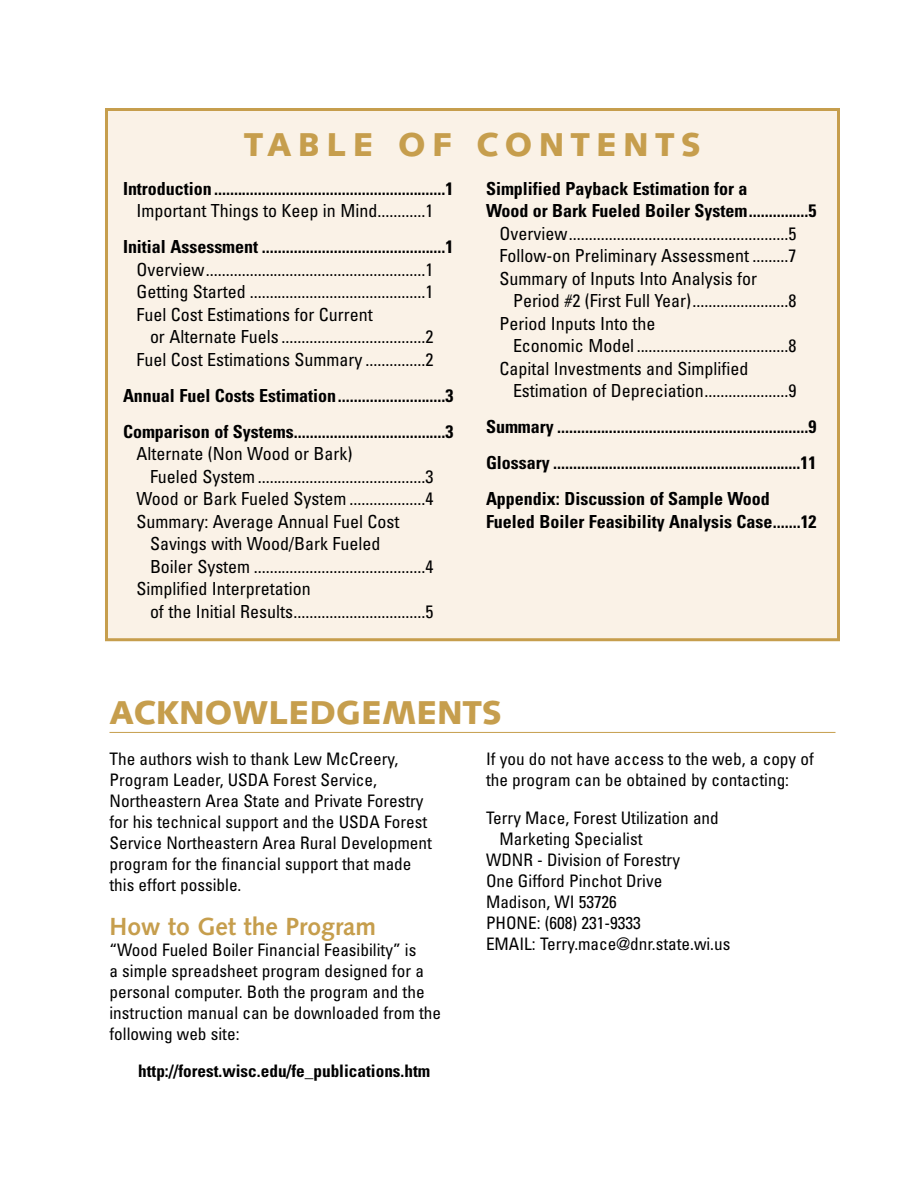
<style>
.page{position:relative;width:918px;height:1188px;background:#fff}
.page>*{position:absolute;margin:0;border:0;box-sizing:border-box;transform-origin:0 0}
.t1{font:900 33px "Syntax";color:#c69e4d}
.t2{font:900 33px "Syntax";letter-spacing:.195em;color:#c69e4d}
.t3{font:700 24.75px "Syntax";color:#c69e4d}
.t4{font:condensed 18px "Univers";color:#000}
.t5{font:700 condensed 18px/36px "Univers";color:#000}
.t6{font:condensed 17.25px/21px "Univers";color:#000}
.t7{font:700 condensed 17.25px "Univers";color:#000}
.s1{font-weight:400}
</style>
<div class="page">
<hr style="left:110px;top:732px;width:726px;height:1px;background:#c69e4d">
<div style="left:106px;top:110px;width:732px;height:530px;background:#faf2e7"></div>
<div style="left:105px;top:108px;width:735px;height:533px;border:3px solid #c69e4d"></div>
<p class="t2" style="left:398px;top:131px;width:304px">OF CONTENTS</p>
<p class="t5" style="left:123px;top:179px;width:332px;line-height:22.5px;text-align:center">Introduction ..........................................................1<br><span class="s1">Important Things to Keep in Mind............1</span></p>
<p class="t5" style="left:123px;top:231px;width:332px">Initial Assessment ..............................................1</p>
<p class="t4" style="left:136px;top:263px;width:298px">Overview.......................................................1</p>
<p class="t4" style="left:136px;top:285px;width:298px">Getting Started ............................................1</p>
<p class="t4" style="left:136px;top:308px;width:238px">Fuel Cost Estimations for Current</p>
<p class="t4" style="left:150px;top:330px;width:285px">or Alternate Fuels ....................................2</p>
<p class="t4" style="left:136px;top:353px;width:298px">Fuel Cost Estimations Summary ...............2</p>
<p class="t5" style="left:123px;top:379px;width:332px">Annual Fuel Costs Estimation ...........................3<br>Comparison of Systems......................................3</p>
<p class="t4" style="left:136px;top:447px;width:217px">Alternate (Non Wood or Bark)</p>
<p class="t4" style="left:150px;top:470px;width:285px">Fueled System ..........................................3</p>
<p class="t4" style="left:136px;top:492px;width:298px">Wood or Bark Fueled System ...................4</p>
<p class="t4" style="left:136px;top:515px;width:264px">Summary: Average Annual Fuel Cost</p>
<p class="t4" style="left:150px;top:537px;width:232px">Savings with Wood/Bark Fueled</p>
<p class="t4" style="left:150px;top:560px;width:285px">Boiler System ...........................................4</p>
<p class="t4" style="left:136px;top:582px;width:176px">Simplified Interpretation</p>
<p class="t4" style="left:150px;top:605px;width:285px">of the Initial Results.................................5</p>
<p class="t1" style="left:244px;top:131px;width:131px">TABLE</p>
<p class="t5" style="left:486px;top:172px;width:263px">Simplified Payback Estimation for a</p>
<p class="t5" style="left:486px;top:195px;width:332px">Wood or Bark Fueled Boiler System ...............5</p>
<p class="t4" style="left:500px;top:227px;width:298px">Overview .......................................................5</p>
<p class="t4" style="left:500px;top:249px;width:298px">Follow-on Preliminary Assessment .........7</p>
<p class="t4" style="left:500px;top:272px;width:259px">Summary of Inputs Into Analysis for</p>
<p class="t4" style="left:513px;top:294px;width:285px">Period #2 (First Full Year) ........................8</p>
<p class="t4" style="left:500px;top:317px;width:158px">Period Inputs Into the</p>
<p class="t4" style="left:513px;top:339px;width:285px">Economic Model ......................................8</p>
<p class="t4" style="left:500px;top:362px;width:251px">Capital Investments and Simplified</p>
<p class="t4" style="left:513px;top:384px;width:285px">Estimation of Depreciation.....................9</p>
<p class="t5" style="left:486px;top:411px;width:332px">Summary ...............................................................9<br>Glossary ..............................................................11</p>
<p class="t5" style="left:486px;top:489px;width:332px;line-height:22.5px">Appendix: Discussion of Sample Wood<br>Fueled Boiler Feasibility Analysis Case.......12</p>
<h1 class="t1" style="left:110px;top:699px;width:394px">ACKNOWLEDGEMENTS</h1>
<p class="t6" style="left:109px;top:750px;width:324px">The authors wish to thank Lew McCreery, Program Leader, USDA Forest Service, Northeastern Area State and Private Forestry for his technical support and the USDA Forest Service Northeastern Area Rural Development program for the financial support that made this effort possible.</p>
<h2 class="t3" style="left:110px;top:917px;width:268px">How to Get the Program</h2>
<p class="t6" style="left:110px;top:941px;width:333px">“Wood Fueled Boiler Financial Feasibility” is<br>a simple spreadsheet program designed for a personal computer. Both the program and the instruction manual can be downloaded from the following web site:</p>
<h3 class="t7" style="left:138px;top:1064px;width:294px">http://forest.wisc.edu/fe_publications.htm</h3>
<p class="t6" style="left:486px;top:750px;width:329px">If you do not have access to the web, a copy of the program can be obtained by contacting:</p>
<p class="t6" style="left:499px;top:809px;width:221px;text-indent:-13px">Terry Mace, Forest Utilization and<br>Marketing Specialist</p>
<p class="t6" style="left:486px;top:851px;width:196px">WDNR - Division of Forestry</p>
<p class="t6" style="left:486px;top:872px;width:178px">One Gifford Pinchot Drive</p>
<p class="t6" style="left:486px;top:893px;width:132px">Madison, WI 53726</p>
<p class="t6" style="left:486px;top:914px;width:156px">PHONE: (608) 231-9333</p>
<p class="t6" style="left:486px;top:935px;width:246px">EMAIL: Terry.mace@dnr.state.wi.us</p>
</div>
